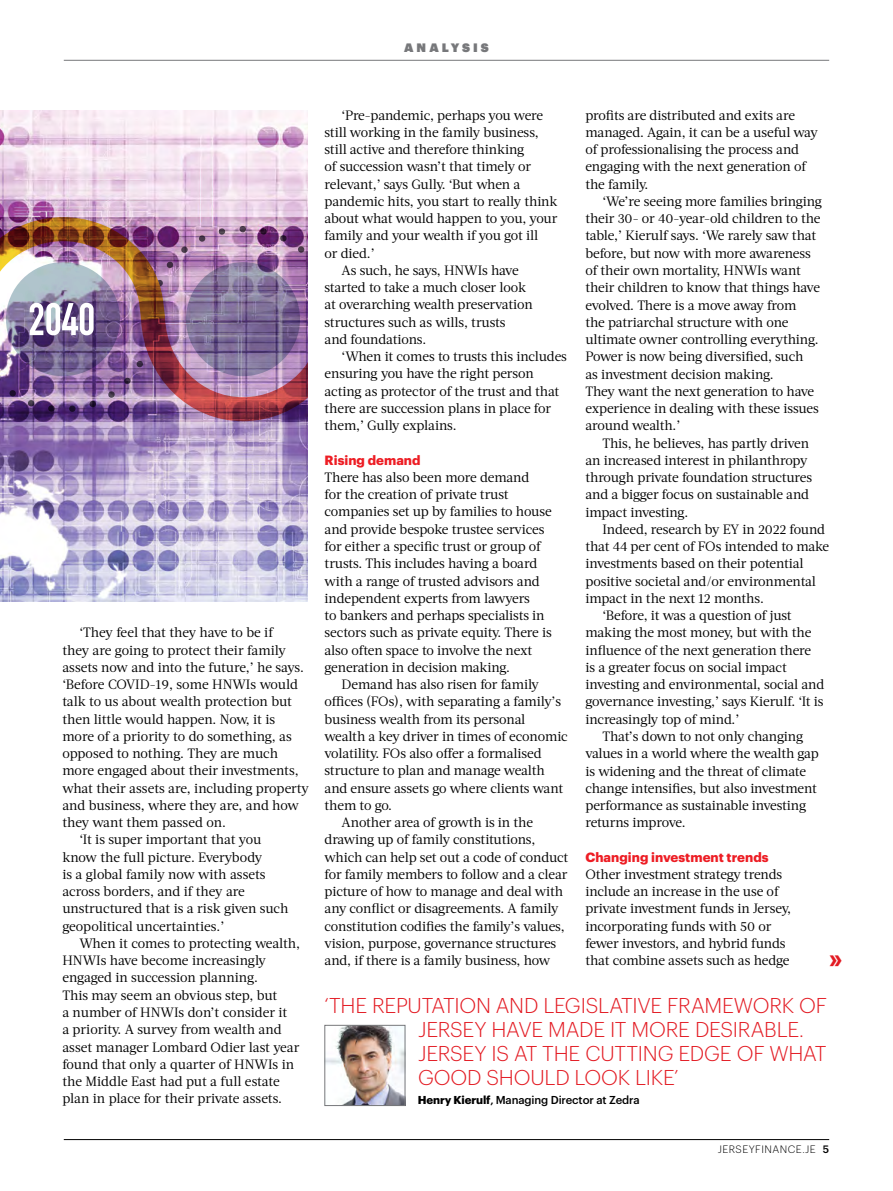
<style>
.page{position:relative;width:893px;height:1191px;background:#fff}
.page>*{position:absolute;margin:0;border:0;box-sizing:border-box;transform-origin:0 0}
.t1{font:900 27.75px "Graphik";color:#e31b23}
.t2{font:300 21px/24px "Graphik";letter-spacing:-.01em;color:#e31b23}
.t3{font:13.5px/17.2px "Acta";letter-spacing:-.01em;color:#000}
.t4{font:700 13.2px "Graphik";letter-spacing:.005em;color:#ed1d24}
.t5{font:12px "Graphik Super";letter-spacing:.255em;color:#77787b}
.t6{font:500 11.25px "Graphik";letter-spacing:-.01em;color:#000}
.t7{font:300 10.5px "Graphik";letter-spacing:.045em;color:#000}
.s1{font-weight:700}
.s2{font-weight:500}
</style>
<div class="page">
<hr style="left:64px;top:1139px;width:765px;height:1px;background:#000">
<img style="left:0;top:111px;width:308px;height:491px">
<hr style="left:64px;top:60px;width:765px;height:1px;background:#77787b">
<img style="left:327px;top:1027px;width:76px;height:76px">
<div style="left:325px;top:1025px;width:80px;height:80px;border:1px solid #77787b"></div>
<img style="left:0;top:217px;width:308px;height:204px">
<p class="t5" style="left:404px;top:39px;width:86px">ANALYSIS</p>
<p class="t3" style="left:79px;top:624px;width:195px">‘They feel that they have to be if</p>
<p class="t3" style="left:62px;top:641px;width:225px">they are going to protect their family</p>
<p class="t3" style="left:62px;top:658px;width:243px">assets now and into the future,’ he says.</p>
<p class="t3" style="left:62px;top:676px;width:237px">‘Before COVID‑19, some HNWIs would</p>
<p class="t3" style="left:62px;top:693px;width:231px">talk to us about wealth protection but</p>
<p class="t3" style="left:62px;top:710px;width:214px">then little would happen. Now, it is</p>
<p class="t3" style="left:62px;top:727px;width:231px">more of a priority to do something, as</p>
<p class="t3" style="left:62px;top:745px;width:217px">opposed to nothing. They are much</p>
<p class="t3" style="left:62px;top:762px;width:238px">more engaged about their investments,</p>
<p class="t3" style="left:62px;top:779px;width:248px">what their assets are, including property</p>
<p class="t3" style="left:62px;top:796px;width:238px">and business, where they are, and how</p>
<p class="t3" style="left:62px;top:814px;width:165px">they want them passed on.</p>
<p class="t3" style="left:79px;top:831px;width:183px">‘It is super important that you</p>
<p class="t3" style="left:62px;top:848px;width:201px">know the full picture. Everybody</p>
<p class="t3" style="left:62px;top:865px;width:205px">is a global family now with assets</p>
<p class="t3" style="left:62px;top:883px;width:184px">across borders, and if they are</p>
<p class="t3" style="left:62px;top:900px;width:228px">unstructured that is a risk given such</p>
<p class="t3" style="left:62px;top:917px;width:163px">geopolitical uncertainties.’</p>
<p class="t3" style="left:79px;top:934px;width:222px">When it comes to protecting wealth,</p>
<p class="t3" style="left:62px;top:952px;width:205px">HNWIs have become increasingly</p>
<p class="t3" style="left:62px;top:969px;width:197px">engaged in succession planning.</p>
<p class="t3" style="left:62px;top:986px;width:217px">This may seem an obvious step, but</p>
<p class="t3" style="left:62px;top:1003px;width:226px">a number of HNWIs don’t consider it</p>
<p class="t3" style="left:62px;top:1021px;width:221px">a priority. A survey from wealth and</p>
<p class="t3" style="left:62px;top:1038px;width:239px">asset manager Lombard Odier last year</p>
<p class="t3" style="left:62px;top:1055px;width:233px">found that only a quarter of HNWIs in</p>
<p class="t3" style="left:62px;top:1072px;width:219px">the Middle East had put a full estate</p>
<p class="t3" style="left:62px;top:1090px;width:221px">plan in place for their private assets.</p>
<p class="t3" style="left:342px;top:106px;width:203px">‘Pre‑pandemic, perhaps you were</p>
<p class="t3" style="left:325px;top:124px;width:216px">still working in the family business,</p>
<p class="t3" style="left:325px;top:141px;width:201px">still active and therefore thinking</p>
<p class="t3" style="left:325px;top:158px;width:208px">of succession wasn’t that timely or</p>
<p class="t3" style="left:325px;top:175px;width:197px">relevant,’ says Gully. ‘But when a</p>
<p class="t3" style="left:325px;top:193px;width:234px">pandemic hits, you start to really think</p>
<p class="t3" style="left:325px;top:210px;width:234px">about what would happen to you, your</p>
<p class="t3" style="left:325px;top:227px;width:215px">family and your wealth if you got ill</p>
<p class="t3" style="left:325px;top:244px;width:52px">or died.’</p>
<p class="t3" style="left:342px;top:262px;width:179px">As such, he says, HNWIs have</p>
<p class="t3" style="left:325px;top:279px;width:203px">started to take a much closer look</p>
<p class="t3" style="left:325px;top:296px;width:210px">at overarching wealth preservation</p>
<p class="t3" style="left:325px;top:313px;width:182px">structures such as wills, trusts</p>
<p class="t3" style="left:325px;top:331px;width:103px">and foundations.</p>
<p class="t3" style="left:342px;top:348px;width:227px">‘When it comes to trusts this includes</p>
<p class="t3" style="left:325px;top:365px;width:211px">ensuring you have the right person</p>
<p class="t3" style="left:325px;top:382px;width:236px">acting as protector of the trust and that</p>
<p class="t3" style="left:325px;top:400px;width:228px">there are succession plans in place for</p>
<p class="t3" style="left:325px;top:417px;width:134px">them,’ Gully explains.</p>
<p class="t4" style="left:325px;top:450px;width:98px">Rising demand</p>
<p class="t3" style="left:325px;top:469px;width:229px">There has also been more demand<br>for the creation of private trust companies set up by families to house and provide bespoke trustee services for either a specific trust or group of trusts. This includes having a board with a range of trusted advisors and independent experts from lawyers<br>to bankers and perhaps specialists in sectors such as private equity. There is also often space to involve the next generation in decision making.</p>
<p class="t3" style="left:342px;top:676px;width:199px">Demand has also risen for family</p>
<p class="t3" style="left:325px;top:693px;width:238px">offices (FOs), with separating a family’s</p>
<p class="t3" style="left:325px;top:710px;width:202px">business wealth from its personal</p>
<p class="t3" style="left:325px;top:727px;width:245px">wealth a key driver in times of economic</p>
<p class="t3" style="left:325px;top:745px;width:218px">volatility. FOs also offer a formalised</p>
<p class="t3" style="left:325px;top:762px;width:222px">structure to plan and manage wealth</p>
<p class="t3" style="left:325px;top:779px;width:240px">and ensure assets go where clients want</p>
<p class="t3" style="left:325px;top:796px;width:69px">them to go.</p>
<p class="t3" style="left:342px;top:814px;width:193px">Another area of growth is in the</p>
<p class="t3" style="left:325px;top:831px;width:212px">drawing up of family constitutions,</p>
<p class="t3" style="left:325px;top:848px;width:245px">which can help set out a code of conduct</p>
<p class="t3" style="left:325px;top:865px;width:244px">for family members to follow and a clear</p>
<p class="t3" style="left:325px;top:883px;width:240px">picture of how to manage and deal with</p>
<p class="t3" style="left:325px;top:900px;width:235px">any conflict or disagreements. A family</p>
<p class="t3" style="left:325px;top:917px;width:242px">constitution codifies the family’s values,</p>
<p class="t3" style="left:325px;top:934px;width:233px">vision, purpose, governance structures</p>
<p class="t3" style="left:325px;top:952px;width:227px">and, if there is a family business, how</p>
<p class="t3" style="left:585px;top:106px;width:234px">profits are distributed and exits are managed. Again, it can be a useful way of professionalising the process and engaging with the next generation of the family.</p>
<p class="t3" style="left:585px;top:193px;width:238px;text-indent:17px">‘We’re seeing more families bringing their 30‑ or 40‑year‑old children to the table,’ Kierulf says. ‘We rarely saw that before, but now with more awareness of their own mortality, HNWIs want their children to know that things have evolved. There is a move away from<br>the patriarchal structure with one ultimate owner controlling everything.<br>Power is now being diversified, such<br>as investment decision making.<br>They want the next generation to have experience in dealing with these issues around wealth.’</p>
<p class="t3" style="left:585px;top:434px;width:228px;text-indent:17px">This, he believes, has partly driven an increased interest in philanthropy through private foundation structures and a bigger focus on sustainable and impact investing.</p>
<p class="t3" style="left:602px;top:521px;width:224px">Indeed, research by EY in 2022 found</p>
<p class="t3" style="left:585px;top:538px;width:245px">that 44 per cent of FOs intended to make</p>
<p class="t3" style="left:585px;top:555px;width:220px">investments based on their potential</p>
<p class="t3" style="left:585px;top:572px;width:232px">positive societal and/or environmental</p>
<p class="t3" style="left:585px;top:590px;width:180px">impact in the next 12 months.</p>
<p class="t3" style="left:602px;top:607px;width:191px">‘Before, it was a question of just</p>
<p class="t3" style="left:585px;top:624px;width:227px">making the most money, but with the</p>
<p class="t3" style="left:585px;top:641px;width:227px">influence of the next generation there</p>
<p class="t3" style="left:585px;top:659px;width:203px">is a greater focus on social impact</p>
<p class="t3" style="left:585px;top:676px;width:240px">investing and environmental, social and</p>
<p class="t3" style="left:585px;top:693px;width:240px">governance investing,’ says Kierulf. ‘It is</p>
<p class="t3" style="left:585px;top:710px;width:156px">increasingly top of mind.’</p>
<p class="t3" style="left:602px;top:728px;width:202px">That’s down to not only changing</p>
<p class="t3" style="left:585px;top:745px;width:235px">values in a world where the wealth gap</p>
<p class="t3" style="left:585px;top:762px;width:222px">is widening and the threat of climate</p>
<p class="t3" style="left:585px;top:779px;width:233px">change intensifies, but also investment</p>
<p class="t3" style="left:585px;top:797px;width:222px">performance as sustainable investing</p>
<p class="t3" style="left:585px;top:814px;width:102px">returns improve.</p>
<p class="t4" style="left:585px;top:846px;width:185px">Changing investment trends</p>
<p class="t3" style="left:585px;top:865px;width:207px">Other investment strategy trends include an increase in the use of private investment funds in Jersey, incorporating funds with 50 or fewer investors, and hybrid funds that combine assets such as hedge</p>
<h2 class="t2" style="left:418px;top:991px;width:411px;text-indent:-93px">‘THE REPUTATION AND LEGISLATIVE FRAMEWORK OF JERSEY HAVE MADE IT MORE DESIRABLE.<br>JERSEY IS AT THE CUTTING EDGE OF WHAT GOOD SHOULD LOOK LIKE’</h2>
<p class="t6" style="left:418px;top:1091px;width:223px"><span class="s1">Henry Kierulf</span>, Managing Director at Zedra</p>
<h1 class="t1" style="left:829px;top:936px;width:15px">»</h1>
<p class="t7" style="left:718px;top:1141px;width:113px">JERSEYFINANCE.JE <span class="s2">5</span></p>
</div>
